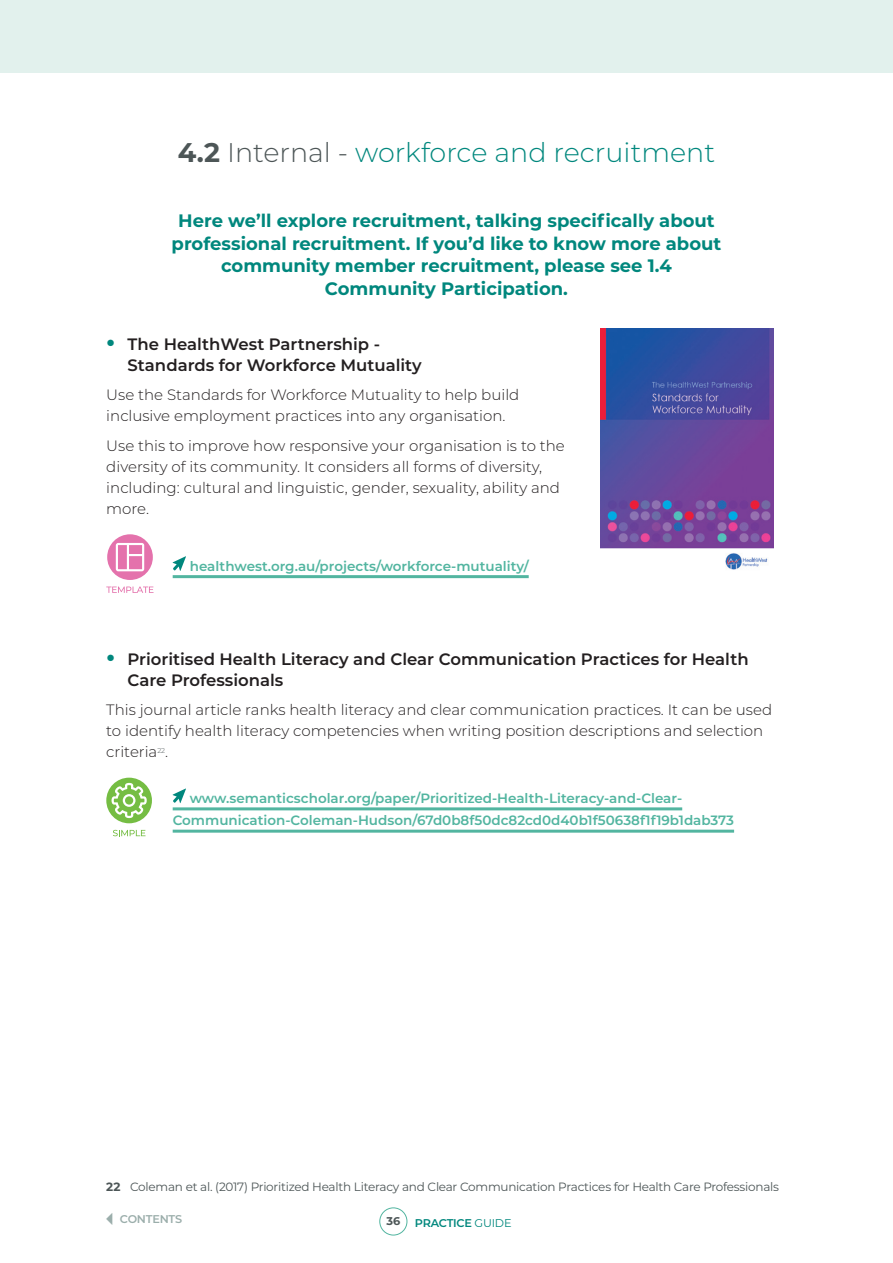
<style>
.page{position:relative;width:893px;height:1263px;background:#fff}
.page>*{position:absolute;margin:0;border:0;box-sizing:border-box;transform-origin:0 0}
.PG_H2{font:300 27px "Montserrat";color:#00877d}
.PG_Pullout_blue{font:700 18px/22.5px "Montserrat";color:#00877d;text-align:center}
.t1{font:600 16.5px/21px "Montserrat";color:#231f20}
.BODY_COPY{font:300 15px/21px "Montserrat";color:#231f20}
.Web_link_green{font:600 13.5px "Montserrat";color:#52b5a0}
.PG_Reference{font:12px "Montserrat";letter-spacing:-.02em;color:#4d5657}
.t2{font:600 11.25px "Montserrat";letter-spacing:-.02em;color:#00877d}
.t3{font:600 11.25px "Montserrat";letter-spacing:-.02em;color:#9baeab}
.t4{font:700 11.25px "Montserrat";color:#4d5657}
.s1{font-weight:700;color:#4d5657}
.s2{color:#4d5657}
.s3{font-weight:700;font-size:25.5px;color:#00877d}
.s4{font-weight:700}
.s5{font-weight:400}
</style>
<div class="page">
<div style="left:379px;top:1207px;width:28px;height:28px;border:1px solid #52b5a0;border-radius:50%"></div>
<div style="left:0;top:0;width:892px;height:73px;background:#e2f1ed"></div>
<svg style="left:107px;top:534px;width:46px;height:46px"></svg>
<svg style="left:116px;top:543px;width:28px;height:28px"></svg>
<svg style="left:106px;top:586px;width:48px;height:7px"></svg>
<hr style="left:173px;top:575px;width:356px;height:3px;background:#52b5a0">
<svg style="left:173px;top:556px;width:13px;height:15px"></svg>
<div style="left:106px;top:778px;width:46px;height:45px;background:#75bd43;border-radius:50%"></div>
<svg style="left:112px;top:783px;width:35px;height:35px"></svg>
<svg style="left:113px;top:830px;width:32px;height:6px"></svg>
<hr style="left:173px;top:807px;width:509px;height:3px;background:#52b5a0">
<hr style="left:173px;top:830px;width:561px;height:3px;background:#52b5a0">
<svg style="left:173px;top:788px;width:13px;height:15px"></svg>
<img style="left:600px;top:328px;width:173px;height:242px">
<p class="PG_H2" style="left:178px;top:134px;width:539px"><span class="s1">4.2</span> <span class="s2">Internal -</span> workforce and recruitment</p>
<p class="PG_Pullout_blue" style="left:172px;top:209px;width:551px">Here we’ll explore recruitment, talking specifically about professional recruitment. If you’d like to know more about community member recruitment, please see 1.4<br>Community Participation.</p>
<p class="t1" style="left:128px;top:333px;width:296px;text-indent:-21px"><span class="s3">•</span> The HealthWest Partnership -<br>Standards for Workforce Mutuality</p>
<p class="BODY_COPY" style="left:106px;top:384px;width:415px">Use the Standards for Workforce Mutuality to help build inclusive employment practices into any organisation.</p>
<p class="BODY_COPY" style="left:106px;top:434px;width:460px">Use this to improve how responsive your organisation is to the diversity of its community. It considers all forms of diversity, including: cultural and linguistic, gender, sexuality, ability and more.</p>
<p class="Web_link_green" style="left:190px;top:556px;width:340px">healthwest.org.au/projects/workforce-mutuality/</p>
<p class="t1" style="left:128px;top:647px;width:623px;text-indent:-21px"><span class="s3">•</span> Prioritised Health Literacy and Clear Communication Practices for Health<br>Care Professionals</p>
<p class="BODY_COPY" style="left:106px;top:699px;width:667px">This journal article ranks health literacy and clear communication practices. It can be used to identify health literacy competencies when writing position descriptions and selection criteria<sup>22</sup>.</p>
<p class="Web_link_green" style="left:190px;top:789px;width:494px">www.semanticscholar.org/paper/Prioritized-Health-Literacy-and-Clear-</p>
<p class="Web_link_green" style="left:173px;top:811px;width:563px">Communication-Coleman-Hudson/67d0b8f50dc82cd0d40b1f50638f1f19b1dab373</p>
<p class="PG_Reference" style="left:106px;top:1178px;width:674px"><span class="s4">22</span> Coleman et al. (2017) Prioritized Health Literacy and Clear Communication Practices for Health Care Professionals</p>
<p class="t3" style="left:102px;top:1211px;width:82px">✓CONTENTS</p>
<p class="t4" style="left:387px;top:1212px;width:15px">36</p>
<p class="t2" style="left:415px;top:1215px;width:98px">PRACTICE <span class="s5">GUIDE</span></p>
</div>
